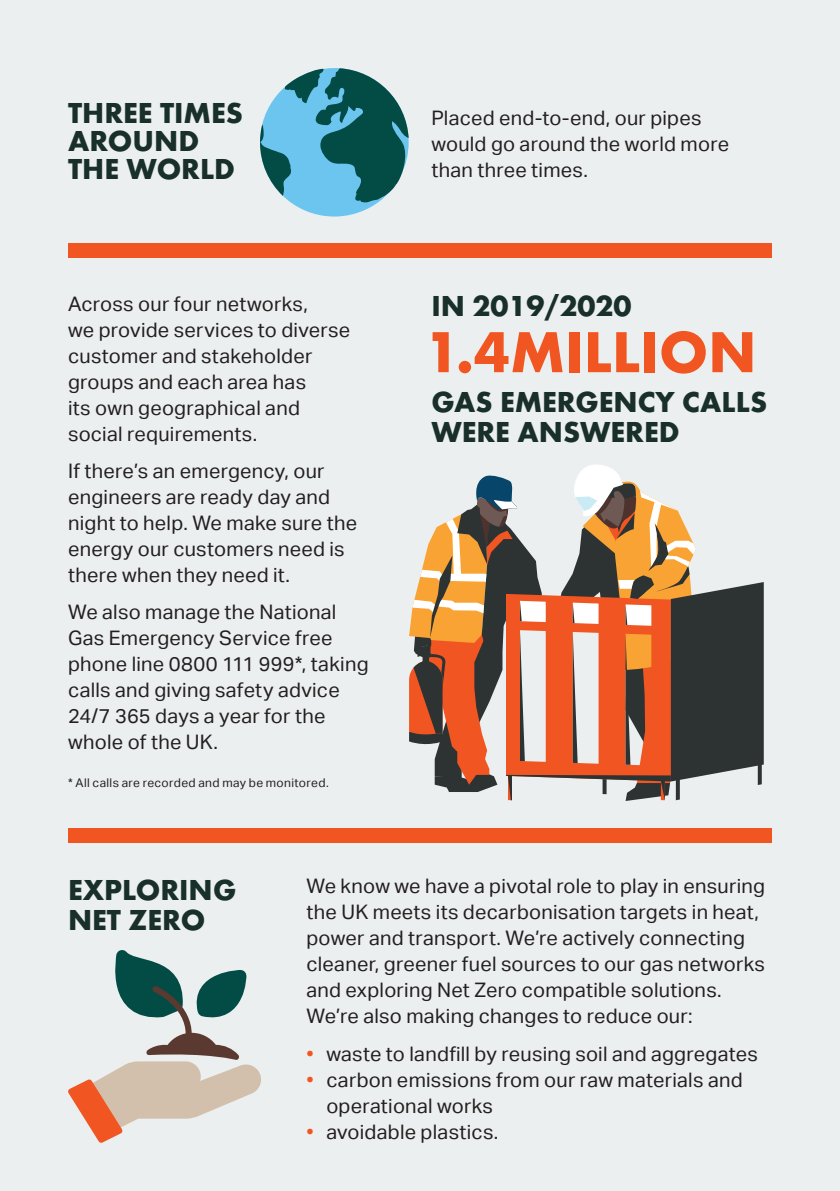
<style>
.page{position:relative;width:840px;height:1191px;background:#fff}
.page>*{position:absolute;margin:0;border:0;box-sizing:border-box;transform-origin:0 0}
.t1{font:700 60px "Futura EFTU";color:#f15622}
.t2{font:700 30px/28px "Futura EFTU";color:#192f29}
.t3{font:20px/26px "Aktiv Grotesk";letter-spacing:.01em;color:#231f20}
.t4{font:12px "Aktiv Grotesk";letter-spacing:.03em;color:#231f20}
.s1{color:#f15622}
</style>
<div class="page">
<div style="left:0;top:0;width:839px;height:1191px;background:#ecefef"></div>
<svg style="left:260px;top:68px;width:148px;height:148px"></svg>
<div style="left:68px;top:244px;width:703px;height:14px;background:#f15622"></div>
<div style="left:68px;top:828px;width:703px;height:14px;background:#f15622"></div>
<svg style="left:68px;top:950px;width:193px;height:192px"></svg>
<svg style="left:409px;top:465px;width:354px;height:336px"></svg>
<h2 class="t2" style="left:68px;top:99px;width:176px">THREE TIMES<br>AROUND<br>THE WORLD</h2>
<p class="t3" style="left:68px;top:291px;width:283px">Across our four networks,<br>we provide services to diverse customer and stakeholder groups and each area has<br>its own geographical and social requirements.</p>
<p class="t3" style="left:68px;top:458px;width:290px">If there’s an emergency, our engineers are ready day and night to help. We make sure the energy our customers need is there when they need it.</p>
<p class="t3" style="left:68px;top:599px;width:302px">We also manage the National<br>Gas Emergency Service free phone line 0800 111 999*, taking calls and giving safety advice<br>24/7 365 days a year for the whole of the UK.</p>
<p class="t4" style="left:68px;top:776px;width:262px">* All calls are recorded and may be monitored.</p>
<p class="t3" style="left:431px;top:105px;width:299px">Placed end-to-end, our pipes would go around the world more than three times.</p>
<h2 class="t2" style="left:431px;top:292px;width:201px">IN 2019/2020</h2>
<h1 class="t1" style="left:424px;top:316px;width:333px">1.4MILLION</h1>
<h2 class="t2" style="left:431px;top:387px;width:337px;line-height:30px">GAS EMERGENCY CALLS<br>WERE ANSWERED</h2>
<h2 class="t2" style="left:68px;top:874px;width:170px;line-height:30px">EXPLORING<br>NET ZERO</h2>
<p class="t3" style="left:306px;top:873px;width:460px">We know we have a pivotal role to play in ensuring the UK meets its decarbonisation targets in heat, power and transport. We’re actively connecting cleaner, greener fuel sources to our gas networks and exploring Net Zero compatible solutions.<br>We’re also making changes to reduce our:</p>
<p class="t3" style="left:306px;top:1040px;width:452px"><span class="s1">•</span> waste to landfill by reusing soil and aggregates</p>
<p class="t3" style="left:326px;top:1066px;width:417px;text-indent:-20px"><span class="s1">•</span> carbon emissions from our raw materials and operational works</p>
<p class="t3" style="left:306px;top:1118px;width:193px"><span class="s1">•</span> avoidable plastics.</p>
</div>
